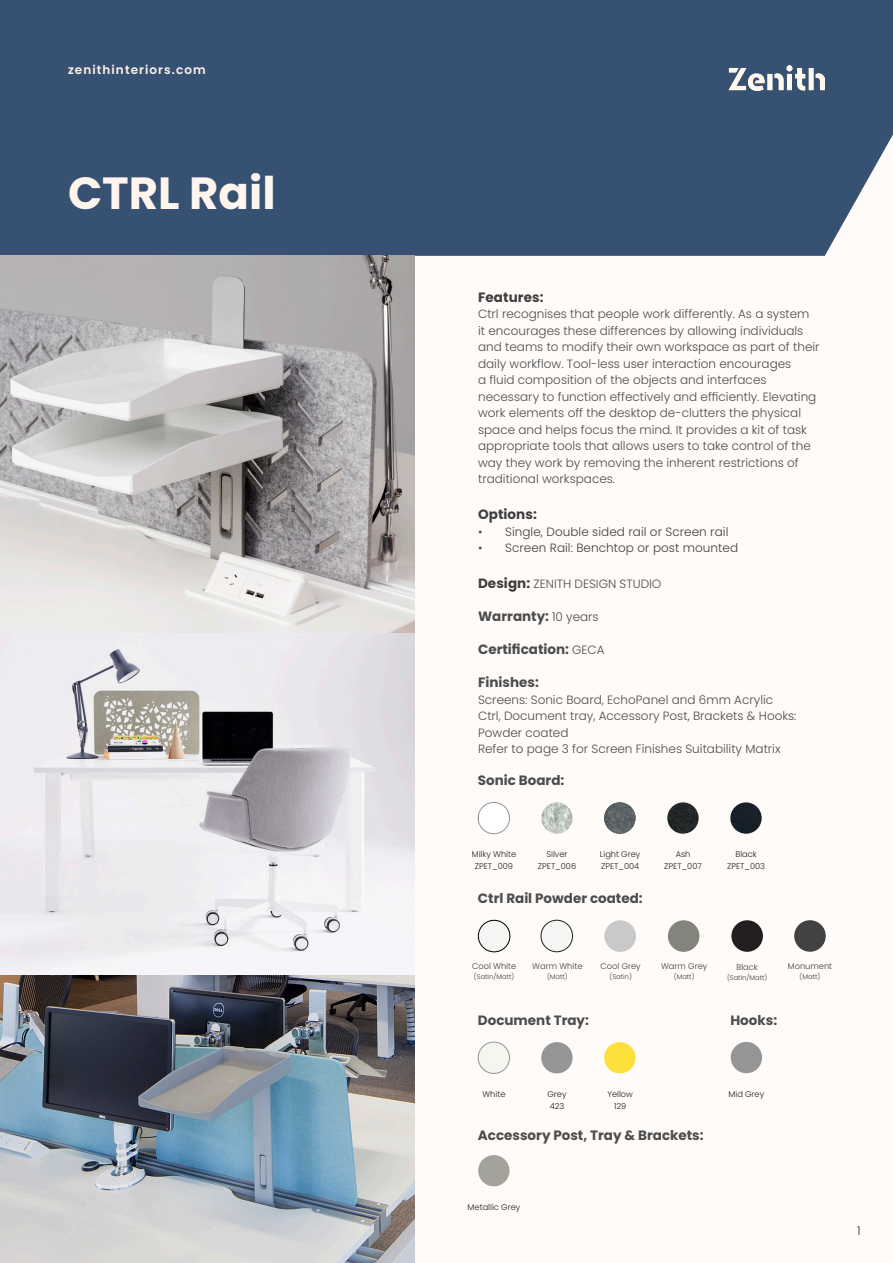
<style>
.page{position:relative;width:893px;height:1263px;background:#fffbf8}
.page>*{position:absolute;margin:0;border:0;box-sizing:border-box;transform-origin:0 0}
.PRODUCT_NAME{font:700 45px "Poppins";color:#fff5ed}
.COPY{font:700 13.5px "Poppins";color:#4b4c4d}
.COPY-2{font:700 13.5px "Poppins";letter-spacing:.005em;color:#3e3e3f}
.COPY-3{font:300 12px/16.5px "Poppins";color:#4b4c4d}
.t1{font:300 12px "Poppins";letter-spacing:.005em;color:#3e3e3f}
.WEBSITE_TOP_LEFT{font:600 12px "Poppins";letter-spacing:.09em;color:#fdf3eb}
.t2{font:300 12px "Poppins";color:#312f30}
.SPEC{font:300 8.25px "Poppins";color:#231f20}
.COLOURS_SPECS{font:300 8.25px "Poppins";color:#3e3e3f}
.COLOURS_SPECS-2{font:300 6.75px "Poppins";color:#3e3e3f}
.s1{color:#4b4c4d}
.s2{font-weight:700;font-size:13.5px;color:#3e3e3f}
.s3{font-weight:300;font-size:12px}
</style>
<div class="page">
<div style="left:0;top:0;width:893px;height:256px;background:#375172"></div>
<img style="left:0;top:256px;width:415px;height:378px">
<img style="left:0;top:634px;width:415px;height:629px">
<img style="left:604px;top:802px;width:31px;height:32px;border-radius:16px">
<div style="left:604px;top:1042px;width:31px;height:31px;background:#fde03a;border-radius:50%"></div>
<img style="left:667px;top:802px;width:32px;height:32px;border-radius:16px">
<img style="left:730px;top:802px;width:32px;height:32px;border-radius:16px">
<svg style="left:478px;top:802px;width:31px;height:32px"></svg>
<div style="left:478px;top:802px;width:32px;height:32px;border:1px solid #939598;border-radius:50%"></div>
<div style="left:478px;top:1042px;width:31px;height:31px;background:#f5f6ee;border-radius:50%"></div>
<div style="left:478px;top:1042px;width:32px;height:31px;border:1px solid #939598;border-radius:50%"></div>
<div style="left:478px;top:1155px;width:31px;height:31px;background:#a3a399;border-radius:50%"></div>
<div style="left:731px;top:1042px;width:31px;height:31px;background:#959595;border-radius:50%"></div>
<img style="left:541px;top:802px;width:32px;height:32px;border-radius:16px">
<div style="left:541px;top:1042px;width:32px;height:31px;background:#959595;border-radius:50%"></div>
<img style="left:729px;top:65px;width:96px;height:26px">
<div style="left:731px;top:920px;width:32px;height:32px;background:#231f20;border-radius:50%"></div>
<div style="left:604px;top:920px;width:32px;height:32px;background:#c9c9c9;border-radius:50%"></div>
<div style="left:668px;top:920px;width:31px;height:32px;background:#83847c;border-radius:50%"></div>
<div style="left:541px;top:920px;width:31px;height:32px;background:#f4f6f3;border-radius:50%"></div>
<div style="left:541px;top:920px;width:32px;height:32px;border:1px solid #231f20;border-radius:50%"></div>
<div style="left:478px;top:920px;width:32px;height:32px;background:#f4f6f3;border-radius:50%"></div>
<div style="left:478px;top:920px;width:32px;height:32px;border:1px solid #000;border-radius:50%"></div>
<div style="left:794px;top:920px;width:32px;height:32px;background:#424242;border-radius:50%"></div>
<p class="WEBSITE_TOP_LEFT" style="left:68px;top:63px;width:139px">zenithinteriors.com</p>
<p class="PRODUCT_NAME" style="left:68px;top:167px;width:209px">CTRL Rail</p>
<p class="COPY-2" style="left:478px;top:289px;width:67px">Features:</p>
<p class="COPY-3" style="left:478px;top:306px;width:343px">Ctrl recognises that people work differently. As a system it encourages these differences by allowing individuals and teams to modify their own workspace as part of their daily workflow. Tool-less user interaction encourages<br>a fluid composition of the objects and interfaces necessary to function effectively and efficiently. Elevating work elements off the desktop de-clutters the physical space and helps focus the mind. It provides a kit of task appropriate tools that allows users to take control of the way they work by removing the inherent restrictions of traditional workspaces.</p>
<p class="COPY-2" style="left:478px;top:507px;width:60px">Options:</p>
<p class="t1" style="left:478px;top:525px;width:252px"><span class="s1">•</span> Single, Double sided rail or Screen rail</p>
<p class="t1" style="left:478px;top:541px;width:262px"><span class="s1">•</span> Screen Rail: Benchtop or post mounted</p>
<p class="COPY-3" style="left:478px;top:576px;width:185px"><span class="s2">Design:</span> ZENITH DESIGN STUDIO</p>
<p class="COPY" style="left:478px;top:609px;width:122px">Warranty: <span class="s3">10 years</span></p>
<p class="COPY" style="left:478px;top:642px;width:128px">Certification: <span class="s3">GECA</span></p>
<p class="COPY" style="left:478px;top:675px;width:62px">Finishes:</p>
<p class="COPY-3" style="left:478px;top:691px;width:297px">Screens: Sonic Board, EchoPanel and 6mm Acrylic</p>
<p class="COPY-3" style="left:478px;top:708px;width:320px">Ctrl, Document tray, Accessory Post, Brackets &amp; Hooks:<br>Powder coated</p>
<p class="COPY-3" style="left:478px;top:741px;width:304px">Refer to page 3 for Screen Finishes Suitability Matrix</p>
<p class="COPY" style="left:478px;top:772px;width:88px">Sonic Board:</p>
<p class="SPEC" style="left:472px;top:850px;width:46px">Milky White</p>
<p class="SPEC" style="left:475px;top:862px;width:40px">ZPET_009</p>
<p class="SPEC" style="left:546px;top:850px;width:23px">Silver</p>
<p class="SPEC" style="left:538px;top:862px;width:40px">ZPET_006</p>
<p class="SPEC" style="left:600px;top:850px;width:42px">Light Grey</p>
<p class="SPEC" style="left:601px;top:862px;width:40px">ZPET_004</p>
<p class="SPEC" style="left:676px;top:850px;width:16px">Ash</p>
<p class="SPEC" style="left:664px;top:862px;width:39px">ZPET_007</p>
<p class="SPEC" style="left:735px;top:850px;width:23px">Black</p>
<p class="SPEC" style="left:727px;top:862px;width:39px">ZPET_003</p>
<p class="COPY" style="left:478px;top:890px;width:166px">Ctrl Rail Powder coated:</p>
<p class="COLOURS_SPECS" style="left:472px;top:962px;width:46px">Cool White</p>
<p class="COLOURS_SPECS-2" style="left:474px;top:973px;width:42px">(Satin/Matt)</p>
<p class="COLOURS_SPECS" style="left:532px;top:962px;width:52px">Warm White</p>
<p class="COLOURS_SPECS-2" style="left:547px;top:973px;width:22px">(Matt)</p>
<p class="COLOURS_SPECS" style="left:601px;top:962px;width:42px">Cool Grey</p>
<p class="COLOURS_SPECS-2" style="left:609px;top:973px;width:24px">(Satin)</p>
<p class="COLOURS_SPECS" style="left:661px;top:962px;width:48px">Warm Grey</p>
<p class="COLOURS_SPECS-2" style="left:674px;top:973px;width:22px">(Matt)</p>
<p class="COLOURS_SPECS" style="left:736px;top:962px;width:23px">Black</p>
<p class="COLOURS_SPECS-2" style="left:727px;top:974px;width:42px">(Satin/Matt)</p>
<p class="COLOURS_SPECS" style="left:788px;top:962px;width:46px">Monument</p>
<p class="COLOURS_SPECS-2" style="left:800px;top:973px;width:22px">(Matt)</p>
<p class="COPY" style="left:478px;top:1012px;width:113px">Document Tray:</p>
<p class="COPY" style="left:730px;top:1012px;width:48px">Hooks:</p>
<p class="SPEC" style="left:482px;top:1089px;width:25px">White</p>
<p class="SPEC" style="left:547px;top:1089px;width:21px">Grey</p>
<p class="SPEC" style="left:550px;top:1101px;width:16px">423</p>
<p class="SPEC" style="left:607px;top:1089px;width:27px">Yellow</p>
<p class="SPEC" style="left:614px;top:1101px;width:14px">129</p>
<p class="SPEC" style="left:728px;top:1089px;width:37px">Mid Grey</p>
<p class="COPY" style="left:478px;top:1127px;width:227px">Accessory Post, Tray &amp; Brackets:</p>
<p class="SPEC" style="left:468px;top:1202px;width:54px">Metallic Grey</p>
<p class="t2" style="left:857px;top:1224px;width:5px">1</p>
</div>
